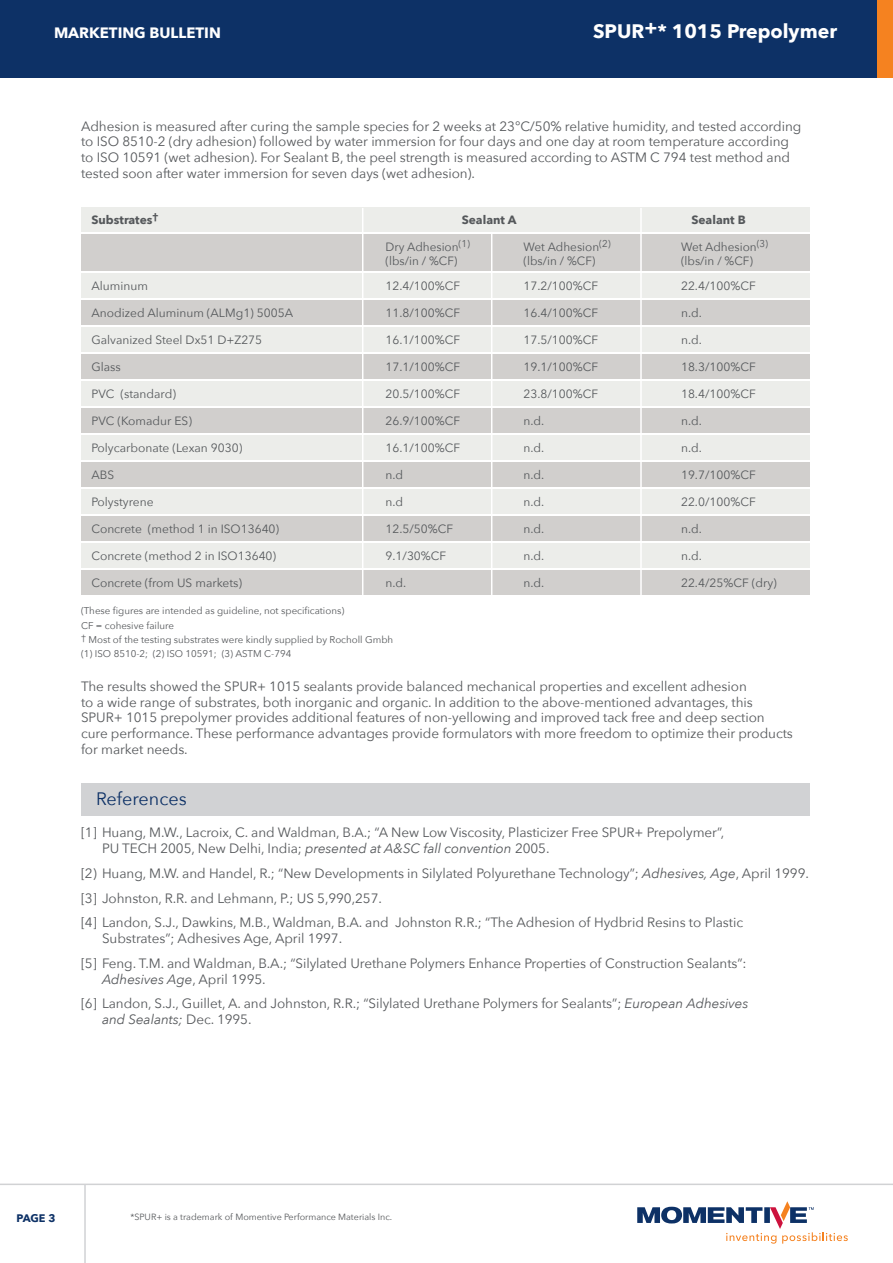
<style>
.page{position:relative;width:893px;height:1263px;background:#fff}
.page>*{position:absolute;margin:0;border:0;box-sizing:border-box;transform-origin:0 0}
.t1{font:700 19.5px "Avenir Next";color:#fff}
.t2{font:18px "Avenir Next";color:#0d3166}
.t3{font:700 15px "Avenir Next";color:#fff}
.t4{font:13.5px/15.8px "Avenir Next";letter-spacing:-.005em;color:#55585b}
.t5{font:italic 13.5px "Avenir Next";letter-spacing:-.005em;color:#55585b}
.t6{font:12px "Avenir Next";color:#55585b}
.t7{font:700 12px "Avenir Next";color:#55585b}
.t8{font:700 10.95px "Avenir Next";color:#0d3166}
.t9{font:9.75px/14.2px "Avenir Next";color:#55585b}
.t10{font:9px "Avenir Next";color:#55585b}
.s1{font-style:italic}
.s2{font-style:normal}
</style>
<div class="page">
<div style="left:0;top:0;width:893px;height:77px;background:#0d3166"></div>
<div style="left:877px;top:0;width:16px;height:77px;background:#f58220"></div>
<hr style="left:84px;top:1184px;width:2px;height:79px;background:#d1d2d4">
<hr style="left:0;top:1183px;width:893px;height:2px;background:#d1d2d4">
<svg style="left:637px;top:1201px;width:211px;height:42px"></svg>
<div style="left:81px;top:208px;width:729px;height:24px;background:#ecedea"></div>
<div style="left:81px;top:235px;width:729px;height:36px;background:#d1cfcd"></div>
<div style="left:81px;top:274px;width:729px;height:24px;background:#ecedea"></div>
<div style="left:81px;top:301px;width:729px;height:24px;background:#d1cfcd"></div>
<div style="left:81px;top:328px;width:729px;height:24px;background:#ecedea"></div>
<div style="left:81px;top:355px;width:729px;height:24px;background:#d1cfcd"></div>
<div style="left:81px;top:382px;width:729px;height:24px;background:#ecedea"></div>
<div style="left:81px;top:409px;width:729px;height:24px;background:#d1cfcd"></div>
<div style="left:81px;top:436px;width:729px;height:24px;background:#ecedea"></div>
<div style="left:81px;top:463px;width:729px;height:24px;background:#d1cfcd"></div>
<div style="left:81px;top:490px;width:729px;height:24px;background:#ecedea"></div>
<div style="left:81px;top:517px;width:729px;height:24px;background:#d1cfcd"></div>
<div style="left:81px;top:544px;width:729px;height:24px;background:#ecedea"></div>
<div style="left:81px;top:571px;width:729px;height:24px;background:#d1cfcd"></div>
<div style="left:81px;top:783px;width:729px;height:33px;background:#d1d2d4"></div>
<hr style="left:362px;top:208px;width:1px;height:387px;background:#fff">
<hr style="left:491px;top:232px;width:1px;height:363px;background:#fff">
<hr style="left:640px;top:208px;width:2px;height:387px;background:#fff">
<p class="t3" style="left:54px;top:20px;width:168px">MARKETING BULLETIN</p>
<h1 class="t1" style="left:593px;top:14px;width:245px">SPUR+* 1015 Prepolymer</h1>
<p class="t4" style="left:81px;top:117px;width:722px">Adhesion is measured after curing the sample species for 2 weeks at 23°C/50% relative humidity, and tested according to ISO 8510-2 (dry adhesion) followed by water immersion for four days and one day at room temperature according to ISO 10591 (wet adhesion). For Sealant B, the peel strength is measured according to ASTM C 794 test method and tested soon after water immersion for seven days (wet adhesion).</p>
<p class="t7" style="left:92px;top:210px;width:68px">Substrates<sup>†</sup></p>
<p class="t7" style="left:462px;top:210px;width:56px">Sealant A</p>
<p class="t7" style="left:691px;top:210px;width:56px">Sealant B</p>
<p class="t6" style="left:386px;top:237px;width:86px">Dry Adhesion<sup>(1)</sup></p>
<p class="t6" style="left:523px;top:237px;width:89px">Wet Adhesion<sup>(2)</sup></p>
<p class="t6" style="left:681px;top:237px;width:89px">Wet Adhesion<sup>(3)</sup></p>
<p class="t6" style="left:385px;top:251px;width:73px">(lbs/in / %CF)</p>
<p class="t6" style="left:524px;top:251px;width:73px">(lbs/in / %CF)</p>
<p class="t6" style="left:681px;top:251px;width:73px">(lbs/in / %CF)</p>
<p class="t6" style="left:92px;top:276px;width:58px">Aluminum</p>
<p class="t6" style="left:386px;top:276px;width:76px">12.4/100%CF</p>
<p class="t6" style="left:524px;top:276px;width:76px">17.2/100%CF</p>
<p class="t6" style="left:681px;top:276px;width:76px">22.4/100%CF</p>
<p class="t6" style="left:92px;top:303px;width:203px">Anodized Aluminum (ALMg1) 5005A</p>
<p class="t6" style="left:386px;top:303px;width:76px">11.8/100%CF</p>
<p class="t6" style="left:524px;top:303px;width:76px">16.4/100%CF</p>
<p class="t6" style="left:681px;top:303px;width:22px">n.d.</p>
<p class="t6" style="left:92px;top:330px;width:172px">Galvanized Steel Dx51 D+Z275</p>
<p class="t6" style="left:386px;top:330px;width:76px">16.1/100%CF</p>
<p class="t6" style="left:524px;top:330px;width:76px">17.5/100%CF</p>
<p class="t6" style="left:681px;top:330px;width:22px">n.d.</p>
<p class="t6" style="left:92px;top:357px;width:31px">Glass</p>
<p class="t6" style="left:386px;top:357px;width:76px">17.1/100%CF</p>
<p class="t6" style="left:524px;top:357px;width:76px">19.1/100%CF</p>
<p class="t6" style="left:681px;top:357px;width:76px">18.3/100%CF</p>
<p class="t6" style="left:92px;top:384px;width:86px">PVC (standard)</p>
<p class="t6" style="left:386px;top:384px;width:76px">20.5/100%CF</p>
<p class="t6" style="left:524px;top:384px;width:76px">23.8/100%CF</p>
<p class="t6" style="left:681px;top:384px;width:76px">18.4/100%CF</p>
<p class="t6" style="left:92px;top:411px;width:102px">PVC (Komadur ES)</p>
<p class="t6" style="left:386px;top:411px;width:76px">26.9/100%CF</p>
<p class="t6" style="left:524px;top:411px;width:22px">n.d.</p>
<p class="t6" style="left:681px;top:411px;width:22px">n.d.</p>
<p class="t6" style="left:92px;top:438px;width:152px">Polycarbonate (Lexan 9030)</p>
<p class="t6" style="left:386px;top:438px;width:76px">16.1/100%CF</p>
<p class="t6" style="left:524px;top:438px;width:22px">n.d.</p>
<p class="t6" style="left:681px;top:438px;width:22px">n.d.</p>
<p class="t6" style="left:92px;top:465px;width:24px">ABS</p>
<p class="t6" style="left:386px;top:465px;width:19px">n.d</p>
<p class="t6" style="left:524px;top:465px;width:22px">n.d.</p>
<p class="t6" style="left:681px;top:465px;width:76px">19.7/100%CF</p>
<p class="t6" style="left:92px;top:492px;width:64px">Polystyrene</p>
<p class="t6" style="left:386px;top:492px;width:19px">n.d</p>
<p class="t6" style="left:524px;top:492px;width:22px">n.d.</p>
<p class="t6" style="left:681px;top:492px;width:76px">22.0/100%CF</p>
<p class="t6" style="left:92px;top:519px;width:189px">Concrete (method 1 in ISO13640)</p>
<p class="t6" style="left:386px;top:519px;width:69px">12.5/50%CF</p>
<p class="t6" style="left:524px;top:519px;width:22px">n.d.</p>
<p class="t6" style="left:681px;top:519px;width:22px">n.d.</p>
<p class="t6" style="left:92px;top:546px;width:186px">Concrete (method 2 in ISO13640)</p>
<p class="t6" style="left:386px;top:546px;width:62px">9.1/30%CF</p>
<p class="t6" style="left:524px;top:546px;width:22px">n.d.</p>
<p class="t6" style="left:681px;top:546px;width:22px">n.d.</p>
<p class="t6" style="left:92px;top:573px;width:152px">Concrete (from US markets)</p>
<p class="t6" style="left:386px;top:573px;width:22px">n.d.</p>
<p class="t6" style="left:524px;top:573px;width:22px">n.d.</p>
<p class="t6" style="left:681px;top:573px;width:97px">22.4/25%CF (dry)</p>
<p class="t9" style="left:81px;top:603px;width:314px">(These figures are intended as guideline, not specifications)<br>CF = cohesive failure<br><sup>†</sup> Most of the testing substrates were kindly supplied by Rocholl Gmbh (1) ISO 8510-2; (2) ISO 10591; (3) ASTM C-794</p>
<p class="t4" style="left:81px;top:678px;width:713px">The results showed the SPUR+ 1015 sealants provide balanced mechanical properties and excellent adhesion<br>to a wide range of substrates, both inorganic and organic. In addition to the above-mentioned advantages, this SPUR+ 1015 prepolymer provides additional features of non-yellowing and improved tack free and deep section cure performance. These performance advantages provide formulators with more freedom to optimize their products for market needs.</p>
<h2 class="t2" style="left:96px;top:783px;width:92px">References</h2>
<p class="t4" style="left:102px;top:824px;width:624px;text-indent:-21px">[1] Huang, M.W., Lacroix, C. and Waldman, B.A.; “A New Low Viscosity, Plasticizer Free SPUR+ Prepolymer”,<br>PU TECH 2005, New Delhi, India; <span class="s1">presented at A&amp;SC fall convention</span> 2005.</p>
<p class="t4" style="left:81px;top:860px;width:729px;line-height:24.8px">[2) Huang, M.W. and Handel, R.; “New Developments in Silylated Polyurethane Technology”; <span class="s1">Adhesives, Age</span>, April 1999. [3] Johnston, R.R. and Lehmann, P.; US 5,990,257.<br>[4] Landon, S.J., Dawkins, M.B., Waldman, B.A. and Johnston R.R.; “The Adhesion of Hydbrid Resins to Plastic</p>
<p class="t4" style="left:81px;top:925px;width:667px;line-height:24.8px;text-indent:21px">Substrates”; Adhesives Age, April 1997.<br>[5] Feng. T.M. and Waldman, B.A.; “Silylated Urethane Polymers Enhance Properties of Construction Sealants”:</p>
<p class="t4" style="left:81px;top:966px;width:669px;line-height:24.8px;text-indent:21px"><span class="s1">Adhesives Age</span>, April 1995.<br>[6] Landon, S.J., Guillet, A. and Johnston, R.R.; “Silylated Urethane Polymers for Sealants”; <span class="s1">European Adhesives</span></p>
<p class="t5" style="left:102px;top:1008px;width:151px">and Sealants; <span class="s2">Dec. 1995.</span></p>
<p class="t8" style="left:16px;top:1209px;width:40px">PAGE 3</p>
<p class="t10" style="left:130px;top:1209px;width:263px">*SPUR+ is a trademark of Momentive Performance Materials Inc.</p>
</div>
